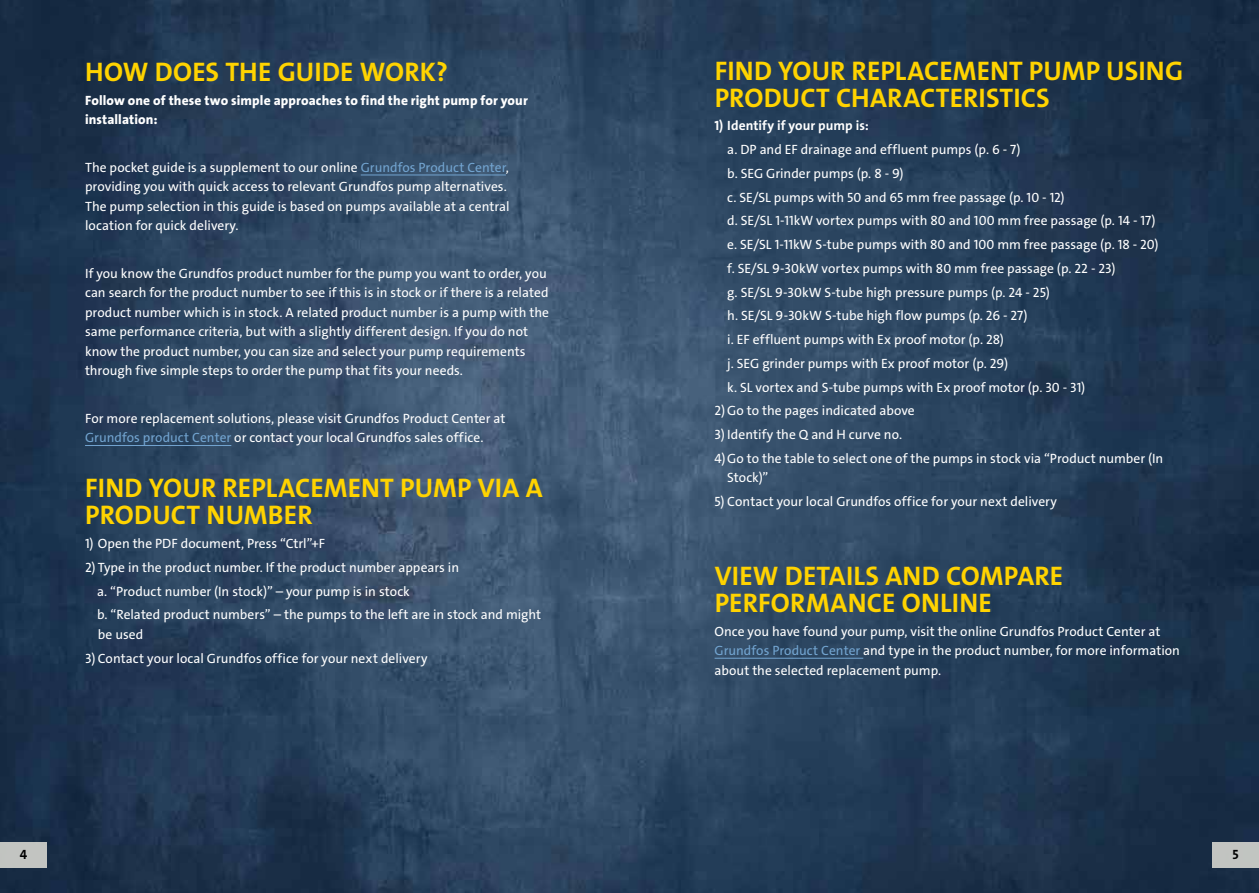
<style>
.page{position:relative;width:1259px;height:893px;background:#fff}
.page>*{position:absolute;margin:0;border:0;box-sizing:border-box;transform-origin:0 0}
.t1{font:27px/27px "Grundfos The Sans V2 OT 7 B";letter-spacing:.005em;color:#ffd300}
.t2{font:13.5px/23.7px "Grundfos The Sans V2 OT 5 R";color:#fff}
.t3{font:13.5px/19.5px "Grundfos The Sans V2 OT 8 XB";letter-spacing:.01em;color:#fff}
.t4{font:13.5px "Grundfos The Sans V2 OT 7 B";letter-spacing:.005em;color:#fff}
.t5{font:13.5px "Grundfos The Sans V2 OT 7 B";color:#000}
.s1{color:#72a4d0}
</style>
<div class="page">
<img style="left:0;top:0;width:1259px;height:893px">
<hr style="left:361px;top:175px;width:145px;height:1px;background:#72a4d0">
<hr style="left:85px;top:445px;width:146px;height:1px;background:#72a4d0">
<hr style="left:714px;top:658px;width:149px;height:1px;background:#72a4d0">
<div style="left:0;top:842px;width:47px;height:25px;background:#c2c4c1"></div>
<div style="left:1212px;top:842px;width:47px;height:25px;background:#c2c4c1"></div>
<h1 class="t1" style="left:85px;top:59px;width:364px">HOW DOES THE GUIDE WORK?</h1>
<p class="t3" style="left:85px;top:91px;width:444px">Follow one of these two simple approaches to find the right pump for your installation:</p>
<p class="t2" style="left:85px;top:158px;width:426px;line-height:19.5px">The pocket guide is a supplement to our online <span class="s1">Grundfos Product Center</span>, providing you with quick access to relevant Grundfos pump alternatives.<br>The pump selection in this guide is based on pumps available at a central location for quick delivery.</p>
<p class="t2" style="left:85px;top:264px;width:465px;line-height:19.5px">If you know the Grundfos product number for the pump you want to order, you can search for the product number to see if this is in stock or if there is a related product number which is in stock. A related product number is a pump with the same performance criteria, but with a slightly different design. If you do not know the product number, you can size and select your pump requirements through five simple steps to order the pump that fits your needs.</p>
<p class="t2" style="left:85px;top:409px;width:422px;line-height:19.5px">For more replacement solutions, please visit Grundfos Product Center at<br><span class="s1">Grundfos product Center</span> or contact your local Grundfos sales office.</p>
<h1 class="t1" style="left:85px;top:475px;width:459px">FIND YOUR REPLACEMENT PUMP VIA A<br>PRODUCT NUMBER</h1>
<p class="t2" style="left:85px;top:532px;width:242px">1) Open the PDF document, Press “Ctrl”+F</p>
<p class="t2" style="left:97px;top:556px;width:446px;text-indent:-12px">2) Type in the product number. If the product number appears in<br>a. “Product number (In stock)” – your pump is in stock<br>b. “Related product numbers” – the pumps to the left are in stock and might</p>
<p class="t2" style="left:98px;top:623px;width:47px">be used</p>
<p class="t2" style="left:85px;top:646px;width:344px">3) Contact your local Grundfos office for your next delivery</p>
<h1 class="t1" style="left:715px;top:57px;width:470px">FIND YOUR REPLACEMENT PUMP USING<br>PRODUCT CHARACTERISTICS</h1>
<p class="t4" style="left:714px;top:117px;width:156px">1) Identify if your pump is:</p>
<p class="t2" style="left:727px;top:138px;width:433px">a. DP and EF drainage and effluent pumps (p. 6 - 7)<br>b. SEG Grinder pumps (p. 8 - 9)<br>c. SE/SL pumps with 50 and 65 mm free passage (p. 10 - 12)<br>d. SE/SL 1-11kW vortex pumps with 80 and 100 mm free passage (p. 14 - 17) e. SE/SL 1-11kW S-tube pumps with 80 and 100 mm free passage (p. 18 - 20) f. SE/SL 9-30kW vortex pumps with 80 mm free passage (p. 22 - 23)<br>g. SE/SL 9-30kW S-tube high pressure pumps (p. 24 - 25)<br>h. SE/SL 9-30kW S-tube high flow pumps (p. 26 - 27)<br>i. EF effluent pumps with Ex proof motor (p. 28)<br>j. SEG grinder pumps with Ex proof motor (p. 29)<br>k. SL vortex and S-tube pumps with Ex proof motor (p. 30 - 31)</p>
<p class="t2" style="left:714px;top:399px;width:202px">2) Go to the pages indicated above</p>
<p class="t2" style="left:714px;top:423px;width:450px">3) Identify the Q and H curve no.<br>4)Go to the table to select one of the pumps in stock via “Product number (In</p>
<p class="t2" style="left:727px;top:466px;width:43px">Stock)”</p>
<p class="t2" style="left:714px;top:490px;width:344px">5) Contact your local Grundfos office for your next delivery</p>
<h1 class="t1" style="left:715px;top:562px;width:350px">VIEW DETAILS AND COMPARE<br>PERFORMANCE ONLINE</h1>
<p class="t2" style="left:714px;top:621px;width:467px;line-height:19.5px">Once you have found your pump, visit the online Grundfos Product Center at<br><span class="s1">Grundfos Product Center</span> and type in the product number, for more information about the selected replacement pump.</p>
<p class="t5" style="left:20px;top:846px;width:9px">4</p>
<p class="t5" style="left:1232px;top:846px;width:8px">5</p>
</div>
